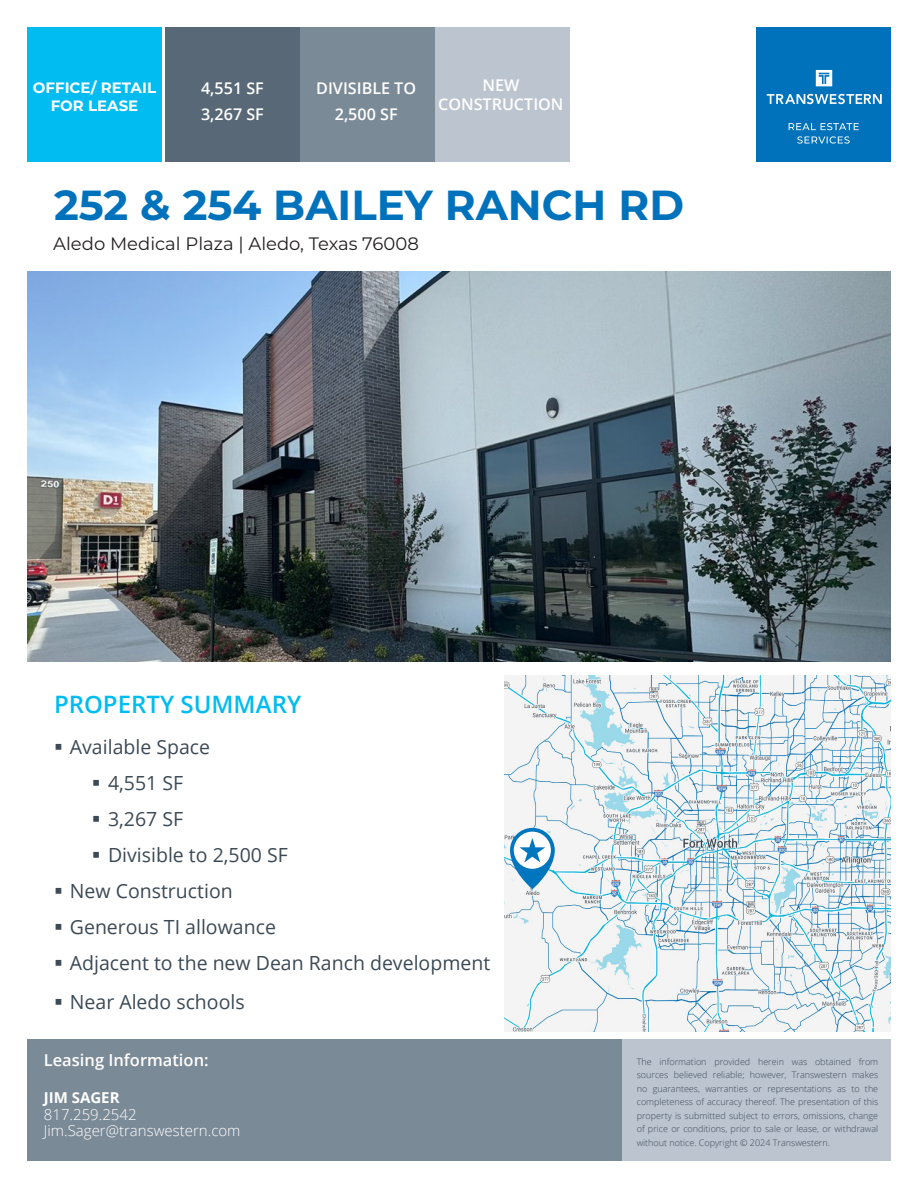
<style>
.page{position:relative;width:918px;height:1188px;background:#fff}
.page>*{position:absolute;margin:0;border:0;box-sizing:border-box;transform-origin:0 0}
.H1{font:700 42px "Montserrat";color:#0072bc}
.t1{font:600 24px "Open Sans";color:#00bcf1}
.t2{font:19.5px "Open Sans";color:#3c4a55}
.t3{font:18px "Montserrat";color:#231f20}
.H3-White{font:600 16.5px "Open Sans";color:#fff}
.Secondary_Header_Boxes{font:600 16.2px/25.5px "Open Sans";color:#fff;text-align:center}
.Broker_Contact_Info{font:300 15px "Open Sans";color:#fff}
.Main_Header_Box{font:700 15px "Montserrat";color:#fff}
.Broker_Name{font:700 15px "Open Sans";color:#fff}
.Legal{font:300 9px/13.5px "Open Sans";color:#3c4a55;text-align:justify}
</style>
<div class="page">
<div style="left:165px;top:27px;width:135px;height:135px;background:#586876"></div>
<div style="left:27px;top:27px;width:135px;height:135px;background:#00bcf1"></div>
<div style="left:756px;top:27px;width:135px;height:135px;background:#0072bc"></div>
<svg style="left:797px;top:136px;width:53px;height:8px"></svg>
<svg style="left:789px;top:123px;width:70px;height:7px"></svg>
<svg style="left:767px;top:94px;width:115px;height:10px"></svg>
<svg style="left:816px;top:70px;width:16px;height:16px"></svg>
<div style="left:300px;top:27px;width:135px;height:135px;background:#7b8a97"></div>
<div style="left:435px;top:27px;width:135px;height:135px;background:#bcc4d0"></div>
<div style="left:27px;top:1040px;width:595px;height:121px;background:#7b8a97"></div>
<div style="left:623px;top:1040px;width:268px;height:121px;background:#bcc4d0"></div>
<img style="left:27px;top:271px;width:864px;height:391px">
<img style="left:504px;top:675px;width:387px;height:357px">
<svg style="left:510px;top:828px;width:45px;height:61px"></svg>
<div style="left:514px;top:832px;width:37px;height:37px;background:#fff;border-radius:50%"></div>
<svg style="left:519px;top:838px;width:26px;height:24px"></svg>
<p class="Main_Header_Box" style="left:33px;top:77px;width:125px">OFFICE/ RETAIL</p>
<p class="Main_Header_Box" style="left:51px;top:95px;width:89px">FOR LEASE</p>
<p class="Secondary_Header_Boxes" style="left:201px;top:75px;width:64px">4,551 SF</p>
<p class="Secondary_Header_Boxes" style="left:201px;top:101px;width:64px">3,267 SF</p>
<p class="Secondary_Header_Boxes" style="left:316px;top:75px;width:101px">DIVISIBLE TO<br>2,500 SF</p>
<p class="Secondary_Header_Boxes" style="left:482px;top:72px;width:38px">NEW</p>
<p class="Secondary_Header_Boxes" style="left:438px;top:91px;width:127px">CONSTRUCTION</p>
<p class="H1" style="left:54px;top:174px;width:632px">252 &amp; 254 BAILEY RANCH RD</p>
<h2 class="t3" style="left:53px;top:232px;width:367px">Aledo Medical Plaza | Aledo, Texas 76008</h2>
<h3 class="t1" style="left:54px;top:687px;width:249px">PROPERTY SUMMARY</h3>
<p class="t2" style="left:70px;top:733px;width:142px">Available Space</p>
<p class="t2" style="left:108px;top:769px;width:77px">4,551 SF</p>
<p class="t2" style="left:108px;top:805px;width:77px">3,267 SF</p>
<p class="t2" style="left:108px;top:841px;width:181px">Divisible to 2,500 SF</p>
<p class="t2" style="left:70px;top:877px;width:164px">New Construction</p>
<p class="t2" style="left:70px;top:913px;width:208px">Generous TI allowance</p>
<p class="t2" style="left:70px;top:949px;width:422px">Adjacent to the new Dean Ranch development</p>
<p class="t2" style="left:70px;top:988px;width:176px">Near Aledo schools</p>
<p class="H3-White" style="left:44px;top:1048px;width:166px">Leasing Information:</p>
<p class="Broker_Name" style="left:44px;top:1087px;width:77px">JIM SAGER</p>
<p class="Broker_Contact_Info" style="left:44px;top:1104px;width:94px">817.259.2542</p>
<p class="Broker_Contact_Info" style="left:44px;top:1121px;width:198px">Jim.Sager@transwestern.com</p>
<p class="Legal" style="left:637px;top:1055px;width:243px">The information provided herein was obtained from sources believed reliable; however, Transwestern makes no guarantees, warranties or representations as to the completeness of accuracy thereof. The presentation of this property is submitted subject to errors, omissions, change of price or conditions, prior to sale or lease, or withdrawal without notice. Copyright © 2024 Transwestern.</p>
</div>
